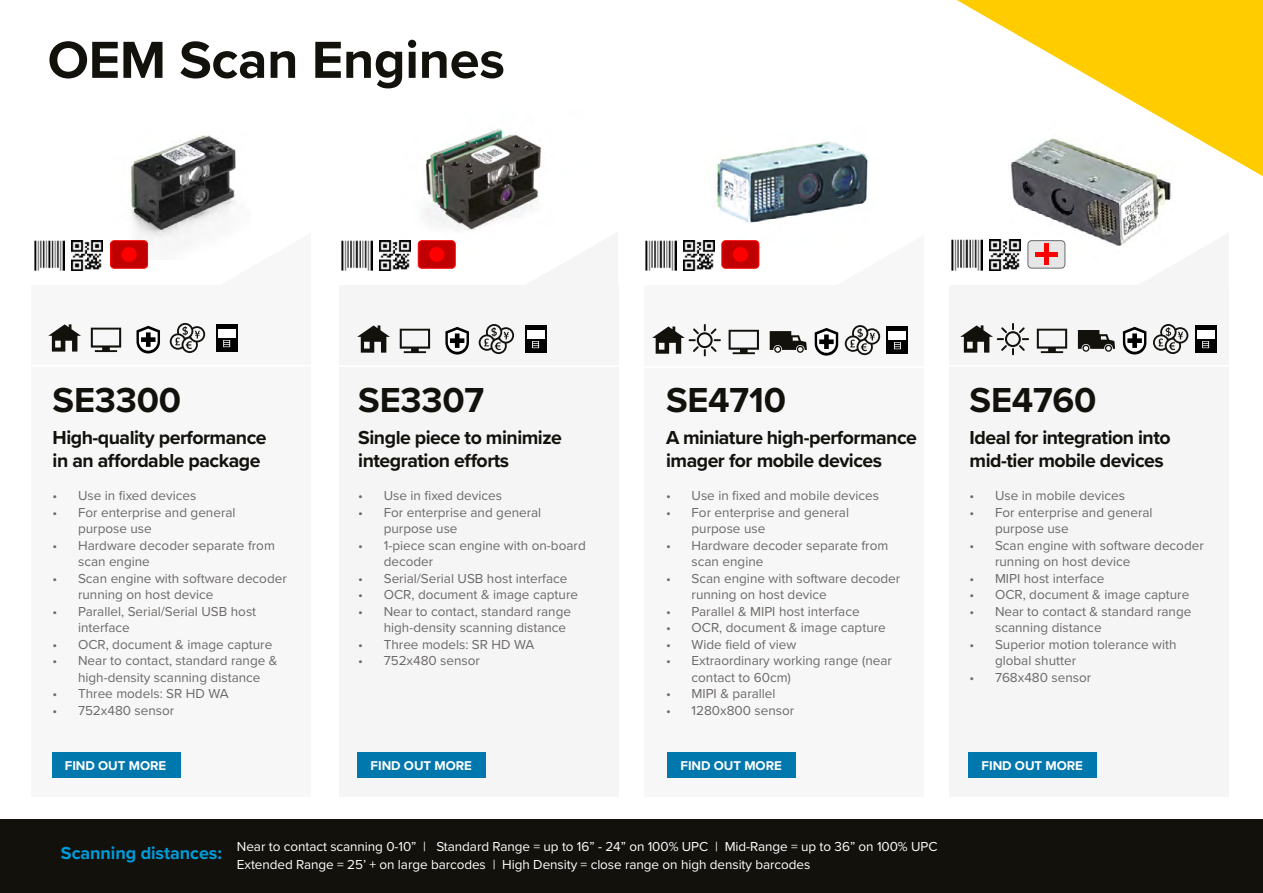
<style>
.page{position:relative;width:1263px;height:893px;background:#fff}
.page>*{position:absolute;margin:0;border:0;box-sizing:border-box;transform-origin:0 0}
.t1{font:700 54px "Proxima Nova";letter-spacing:-.005em;color:#12110c}
.t2{font:700 36px "Proxima Nova";letter-spacing:-.005em;color:#12110c}
.t3{font:700 19.5px/22.5px "Proxima Nova";letter-spacing:-.025em;color:#12110c}
.t4{font:700 18px "Proxima Nova";letter-spacing:-.005em;color:#009cda}
.t5{font:13.5px/16.5px "Proxima Nova";color:#6c6968}
.t6{font:13.5px/18px "Proxima Nova";letter-spacing:-.005em;color:#fff}
.t7{font:700 13.2px "Proxima Nova";letter-spacing:-.005em;color:#fff}
</style>
<div class="page">
<img style="left:130px;top:135px;width:106px;height:125px">
<img style="left:410px;top:128px;width:132px;height:129px">
<img style="left:1008px;top:176px;width:163px;height:82px">
<img style="left:714px;top:141px;width:154px;height:103px">
<svg style="left:957px;top:0;width:306px;height:176px"></svg>
<div style="left:0;top:819px;width:1263px;height:74px;background:#12110c"></div>
<div style="left:645px;top:285px;width:279px;height:512px;background:#f7f7f7"></div>
<div style="left:32px;top:285px;width:279px;height:511px;background:#f7f7f7"></div>
<div style="left:950px;top:285px;width:279px;height:511px;background:#f5f5f5"></div>
<svg style="left:1136px;top:233px;width:35px;height:25px"></svg>
<svg style="left:831px;top:235px;width:37px;height:9px"></svg>
<svg style="left:218px;top:233px;width:18px;height:27px"></svg>
<div style="left:339px;top:285px;width:279px;height:511px;background:#f5f5f5"></div>
<svg style="left:525px;top:231px;width:17px;height:26px"></svg>
<hr style="left:945px;top:365px;width:294px;height:1px;background:#fff">
<hr style="left:27px;top:365px;width:294px;height:1px;background:#fff">
<hr style="left:333px;top:366px;width:294px;height:1px;background:#fff">
<hr style="left:639px;top:367px;width:294px;height:1px;background:#fff">
<div style="left:52px;top:753px;width:128px;height:25px;background:#0077ad"></div>
<div style="left:667px;top:753px;width:129px;height:25px;background:#0077ad"></div>
<div style="left:968px;top:753px;width:129px;height:25px;background:#0077ad"></div>
<div style="left:357px;top:753px;width:129px;height:25px;background:#0077ad"></div>
<img style="left:72px;top:240px;width:31px;height:31px">
<img style="left:34px;top:240px;width:31px;height:31px">
<div style="left:111px;top:241px;width:37px;height:27px;background:#c00000;border-radius:4px"></div>
<div style="left:110px;top:240px;width:38px;height:29px;border:1px solid #f00;border-radius:4px"></div>
<div style="left:121px;top:247px;width:16px;height:15px;background:#f00;border-radius:50%"></div>
<img style="left:379px;top:240px;width:31px;height:31px">
<img style="left:342px;top:240px;width:31px;height:31px">
<div style="left:418px;top:241px;width:37px;height:27px;background:#c00000;border-radius:4px"></div>
<div style="left:418px;top:240px;width:38px;height:29px;border:1px solid #f00;border-radius:4px"></div>
<div style="left:429px;top:247px;width:15px;height:15px;background:#f00;border-radius:50%"></div>
<img style="left:683px;top:240px;width:31px;height:31px">
<img style="left:645px;top:240px;width:31px;height:31px">
<div style="left:722px;top:241px;width:37px;height:27px;background:#c00000;border-radius:4px"></div>
<div style="left:721px;top:240px;width:38px;height:29px;border:1px solid #f00;border-radius:4px"></div>
<div style="left:733px;top:247px;width:15px;height:15px;background:#f00;border-radius:50%"></div>
<img style="left:989px;top:240px;width:31px;height:31px">
<img style="left:951px;top:240px;width:31px;height:31px">
<div style="left:1028px;top:241px;width:37px;height:27px;background:#e7e6e6;border-radius:4px"></div>
<div style="left:1027px;top:240px;width:38px;height:29px;border:1px solid #6c6968;border-radius:4px"></div>
<hr style="left:1044px;top:244px;width:4px;height:21px;background:#f00">
<hr style="left:1035px;top:252px;width:22px;height:4px;background:#f00">
<svg style="left:136px;top:326px;width:24px;height:27px"></svg>
<svg style="left:445px;top:327px;width:24px;height:28px"></svg>
<svg style="left:91px;top:328px;width:30px;height:24px"></svg>
<svg style="left:400px;top:329px;width:30px;height:24px"></svg>
<svg style="left:48px;top:324px;width:33px;height:28px"></svg>
<svg style="left:357px;top:325px;width:33px;height:28px"></svg>
<svg style="left:170px;top:323px;width:35px;height:30px"></svg>
<svg style="left:479px;top:324px;width:35px;height:30px"></svg>
<div style="left:216px;top:324px;width:21px;height:28px;background:#000"></div>
<div style="left:218px;top:329px;width:17px;height:9px;background:#fff"></div>
<svg style="left:223px;top:340px;width:7px;height:7px"></svg>
<div style="left:525px;top:325px;width:21px;height:28px;background:#000"></div>
<div style="left:527px;top:330px;width:17px;height:9px;background:#fff"></div>
<svg style="left:532px;top:341px;width:7px;height:7px"></svg>
<svg style="left:815px;top:328px;width:23px;height:28px"></svg>
<svg style="left:1123px;top:327px;width:23px;height:27px"></svg>
<svg style="left:729px;top:330px;width:30px;height:24px"></svg>
<svg style="left:1037px;top:329px;width:30px;height:24px"></svg>
<svg style="left:652px;top:324px;width:69px;height:32px"></svg>
<svg style="left:960px;top:323px;width:69px;height:32px"></svg>
<svg style="left:845px;top:325px;width:35px;height:30px"></svg>
<svg style="left:1153px;top:324px;width:35px;height:30px"></svg>
<div style="left:887px;top:326px;width:21px;height:28px;background:#000"></div>
<div style="left:889px;top:331px;width:17px;height:9px;background:#fff"></div>
<svg style="left:894px;top:342px;width:7px;height:7px"></svg>
<div style="left:1195px;top:325px;width:21px;height:28px;background:#000"></div>
<div style="left:1197px;top:330px;width:17px;height:9px;background:#fff"></div>
<svg style="left:1202px;top:341px;width:7px;height:7px"></svg>
<svg style="left:770px;top:331px;width:37px;height:22px"></svg>
<svg style="left:1078px;top:330px;width:37px;height:22px"></svg>
<h1 class="t1" style="left:48px;top:20px;width:459px">OEM Scan Engines</h1>
<h2 class="t2" style="left:53px;top:373px;width:130px">SE3300</h2>
<h2 class="t2" style="left:358px;top:373px;width:127px">SE3307</h2>
<h2 class="t2" style="left:666px;top:373px;width:121px">SE4710</h2>
<h2 class="t2" style="left:969px;top:373px;width:129px">SE4760</h2>
<h3 class="t3" style="left:53px;top:426px;width:216px">High-quality performance in an affordable package</h3>
<p class="t5" style="left:53px;top:487px;width:145px">• Use in fixed devices</p>
<p class="t5" style="left:78px;top:503px;width:159px;text-indent:-25px">• For enterprise and general purpose use</p>
<p class="t5" style="left:78px;top:536px;width:198px;text-indent:-25px">• Hardware decoder separate from scan engine</p>
<p class="t5" style="left:78px;top:569px;width:210px;text-indent:-25px">• Scan engine with software decoder running on host device</p>
<p class="t5" style="left:78px;top:602px;width:180px;text-indent:-25px">• Parallel, Serial/Serial USB host interface</p>
<p class="t5" style="left:53px;top:635px;width:221px">• OCR, document &amp; image capture</p>
<p class="t5" style="left:78px;top:652px;width:201px;text-indent:-25px">• Near to contact, standard range &amp; high-density scanning distance</p>
<p class="t5" style="left:53px;top:685px;width:177px">• Three models: SR HD WA</p>
<p class="t5" style="left:53px;top:701px;width:123px">• 752x480 sensor</p>
<h3 class="t3" style="left:358px;top:426px;width:205px">Single piece to minimize integration efforts</h3>
<p class="t5" style="left:358px;top:487px;width:145px">• Use in fixed devices</p>
<p class="t5" style="left:384px;top:503px;width:159px;text-indent:-25px">• For enterprise and general purpose use</p>
<p class="t5" style="left:384px;top:536px;width:204px;text-indent:-25px">• 1-piece scan engine with on-board decoder</p>
<p class="t5" style="left:358px;top:569px;width:211px">• Serial/Serial USB host interface</p>
<p class="t5" style="left:358px;top:586px;width:221px">• OCR, document &amp; image capture</p>
<p class="t5" style="left:384px;top:602px;width:189px;text-indent:-25px">• Near to contact, standard range high-density scanning distance</p>
<p class="t5" style="left:358px;top:635px;width:177px">• Three models: SR HD WA</p>
<p class="t5" style="left:358px;top:652px;width:123px">• 752x480 sensor</p>
<h3 class="t3" style="left:666px;top:426px;width:252px">A miniature high-performance imager for mobile devices</h3>
<p class="t5" style="left:666px;top:487px;width:215px">• Use in fixed and mobile devices</p>
<p class="t5" style="left:691px;top:503px;width:159px;text-indent:-25px">• For enterprise and general purpose use</p>
<p class="t5" style="left:691px;top:536px;width:198px;text-indent:-25px">• Hardware decoder separate from scan engine</p>
<p class="t5" style="left:691px;top:569px;width:210px;text-indent:-25px">• Scan engine with software decoder running on host device</p>
<p class="t5" style="left:666px;top:602px;width:195px">• Parallel &amp; MIPI host interface</p>
<p class="t5" style="left:666px;top:619px;width:221px">• OCR, document &amp; image capture</p>
<p class="t5" style="left:666px;top:635px;width:132px">• Wide field of view</p>
<p class="t5" style="left:691px;top:652px;width:202px;text-indent:-25px">• Extraordinary working range (near contact to 60cm)</p>
<p class="t5" style="left:666px;top:685px;width:111px">• MIPI &amp; parallel</p>
<p class="t5" style="left:666px;top:701px;width:130px">• 1280x800 sensor</p>
<h3 class="t3" style="left:969px;top:426px;width:203px">Ideal for integration into mid-tier mobile devices</h3>
<p class="t5" style="left:969px;top:487px;width:157px">• Use in mobile devices</p>
<p class="t5" style="left:995px;top:503px;width:159px;text-indent:-25px">• For enterprise and general purpose use</p>
<p class="t5" style="left:995px;top:536px;width:210px;text-indent:-25px">• Scan engine with software decoder running on host device</p>
<p class="t5" style="left:969px;top:569px;width:136px">• MIPI host interface</p>
<p class="t5" style="left:969px;top:586px;width:221px">• OCR, document &amp; image capture</p>
<p class="t5" style="left:995px;top:602px;width:198px;text-indent:-25px">• Near to contact &amp; standard range scanning distance</p>
<p class="t5" style="left:995px;top:635px;width:183px;text-indent:-25px">• Superior motion tolerance with global shutter</p>
<p class="t5" style="left:969px;top:668px;width:123px">• 768x480 sensor</p>
<p class="t7" style="left:65px;top:755px;width:103px">FIND OUT MORE</p>
<p class="t7" style="left:371px;top:755px;width:103px">FIND OUT MORE</p>
<p class="t7" style="left:680px;top:755px;width:103px">FIND OUT MORE</p>
<p class="t7" style="left:982px;top:755px;width:103px">FIND OUT MORE</p>
<h3 class="t4" style="left:61px;top:840px;width:162px">Scanning distances:</h3>
<p class="t6" style="left:237px;top:837px;width:702px">Near to contact scanning 0-10” | Standard Range = up to 16” - 24” on 100% UPC | Mid-Range = up to 36” on 100% UPC<br>Extended Range = 25’ + on large barcodes | High Density = close range on high density barcodes</p>
</div>
